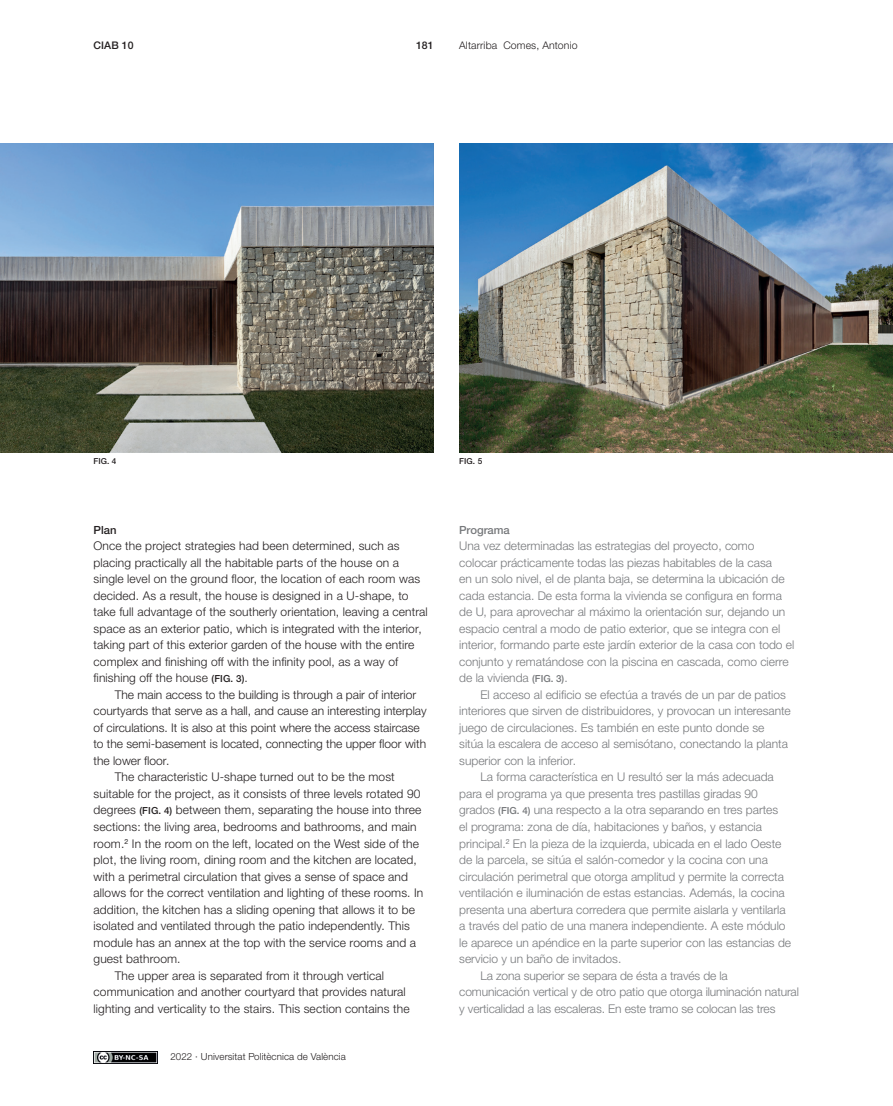
<style>
.page{position:relative;width:893px;height:1106px;background:#fff}
.page>*{position:absolute;margin:0;border:0;box-sizing:border-box;transform-origin:0 0}
.t1{font:300 12px/16.5px "Helvetica Neue LTW1 G";color:#76787b}
.t2{font:300 12px/16.5px "Helvetica Neue LTW1 G";letter-spacing:.01em;color:#231f20}
.t3{font:500 11.25px "Helvetica Neue LTW1 G";color:#76787b}
.t4{font:500 11.25px "Helvetica Neue LTW1 G";color:#231f20}
.t5{font:300 10.5px "Helvetica Neue LTW1 G";letter-spacing:.01em;color:#231f20}
.t6{font:500 10.5px "Helvetica Neue LTW1 G";letter-spacing:.01em;color:#231f20}
.t7{font:300 9.75px "Helvetica Neue LTW1 G";letter-spacing:.01em;color:#231f20}
.t8{font:500 8.25px "Helvetica Neue LTW1 G";letter-spacing:.01em;color:#231f20}
.s1{font-weight:500;font-size:9.75px}
</style>
<div class="page">
<img style="left:94px;top:1051px;width:64px;height:12px">
<img style="left:0;top:144px;width:434px;height:308px">
<img style="left:459px;top:144px;width:434px;height:308px">
<p class="t6" style="left:94px;top:39px;width:42px">CIAB 10</p>
<p class="t6" style="left:416px;top:39px;width:19px">181</p>
<p class="t5" style="left:459px;top:39px;width:120px">Altarriba Comes, Antonio</p>
<p class="t8" style="left:94px;top:456px;width:25px">FIG. 4</p>
<p class="t8" style="left:459px;top:456px;width:25px">FIG. 5</p>
<p class="t4" style="left:94px;top:523px;width:24px">Plan</p>
<p class="t2" style="left:94px;top:538px;width:336px">Once the project strategies had been determined, such as placing practically all the habitable parts of the house on a single level on the ground floor, the location of each room was decided. As a result, the house is designed in a U-shape, to take full advantage of the southerly orientation, leaving a central space as an exterior patio, which is integrated with the interior, taking part of this exterior garden of the house with the entire complex and finishing off with the infinity pool, as a way of finishing off the house <span class="s1">(FIG. 3)</span>.</p>
<p class="t2" style="left:115px;top:686px;width:303px">The main access to the building is through a pair of interior</p>
<p class="t2" style="left:94px;top:703px;width:335px">courtyards that serve as a hall, and cause an interesting interplay</p>
<p class="t2" style="left:94px;top:719px;width:328px">of circulations. It is also at this point where the access staircase</p>
<p class="t2" style="left:94px;top:736px;width:334px">to the semi-basement is located, connecting the upper floor with</p>
<p class="t2" style="left:94px;top:752px;width:77px">the lower floor.</p>
<p class="t2" style="left:115px;top:769px;width:281px">The characteristic U-shape turned out to be the most</p>
<p class="t2" style="left:94px;top:785px;width:328px">suitable for the project, as it consists of three levels rotated 90</p>
<p class="t2" style="left:94px;top:802px;width:329px">degrees <span class="s1">(FIG. 4)</span> between them, separating the house into three</p>
<p class="t2" style="left:94px;top:818px;width:325px">sections: the living area, bedrooms and bathrooms, and main</p>
<p class="t2" style="left:94px;top:835px;width:327px">room.<sup>2</sup> In the room on the left, located on the West side of the</p>
<p class="t2" style="left:94px;top:851px;width:325px">plot, the living room, dining room and the kitchen are located,</p>
<p class="t2" style="left:94px;top:868px;width:316px">with a perimetral circulation that gives a sense of space and</p>
<p class="t2" style="left:94px;top:884px;width:331px">allows for the correct ventilation and lighting of these rooms. In</p>
<p class="t2" style="left:94px;top:901px;width:323px">addition, the kitchen has a sliding opening that allows it to be</p>
<p class="t2" style="left:94px;top:917px;width:318px">isolated and ventilated through the patio independently. This</p>
<p class="t2" style="left:94px;top:934px;width:324px">module has an annex at the top with the service rooms and a</p>
<p class="t2" style="left:94px;top:950px;width:89px">guest bathroom.</p>
<p class="t2" style="left:115px;top:967px;width:271px">The upper area is separated from it through vertical</p>
<p class="t2" style="left:94px;top:983px;width:314px">communication and another courtyard that provides natural</p>
<p class="t2" style="left:94px;top:1000px;width:318px">lighting and verticality to the stairs. This section contains the</p>
<p class="t7" style="left:170px;top:1050px;width:177px">2022 · Universitat Politècnica de València</p>
<p class="t3" style="left:459px;top:523px;width:52px">Programa</p>
<p class="t1" style="left:459px;top:538px;width:337px">Una vez determinadas las estrategias del proyecto, como colocar prácticamente todas las piezas habitables de la casa<br>en un solo nivel, el de planta baja, se determina la ubicación de cada estancia. De esta forma la vivienda se configura en forma de U, para aprovechar al máximo la orientación sur, dejando un espacio central a modo de patio exterior, que se integra con el interior, formando parte este jardín exterior de la casa con todo el conjunto y rematándose con la piscina en cascada, como cierre de la vivienda <span class="s1">(FIG. 3)</span>.</p>
<p class="t1" style="left:459px;top:686px;width:333px;text-indent:21px">El acceso al edificio se efectúa a través de un par de patios interiores que sirven de distribuidores, y provocan un interesante juego de circulaciones. Es también en este punto donde se sitúa la escalera de acceso al semisótano, conectando la planta superior con la inferior.</p>
<p class="t1" style="left:480px;top:769px;width:295px">La forma característica en U resultó ser la más adecuada</p>
<p class="t1" style="left:459px;top:785px;width:300px">para el programa ya que presenta tres pastillas giradas 90</p>
<p class="t1" style="left:459px;top:802px;width:321px">grados <span class="s1">(FIG. 4)</span> una respecto a la otra separando en tres partes</p>
<p class="t1" style="left:459px;top:818px;width:304px">el programa: zona de día, habitaciones y baños, y estancia</p>
<p class="t1" style="left:459px;top:835px;width:324px">principal.<sup>2</sup> En la pieza de la izquierda, ubicada en el lado Oeste</p>
<p class="t1" style="left:459px;top:851px;width:310px">de la parcela, se sitúa el salón-comedor y la cocina con una</p>
<p class="t1" style="left:459px;top:868px;width:326px">circulación perimetral que otorga amplitud y permite la correcta</p>
<p class="t1" style="left:459px;top:884px;width:327px">ventilación e iluminación de estas estancias. Además, la cocina</p>
<p class="t1" style="left:459px;top:901px;width:328px">presenta una abertura corredera que permite aislarla y ventilarla</p>
<p class="t1" style="left:459px;top:917px;width:328px">a través del patio de una manera independiente. A este módulo</p>
<p class="t1" style="left:459px;top:934px;width:333px">le aparece un apéndice en la parte superior con las estancias de</p>
<p class="t1" style="left:459px;top:950px;width:164px">servicio y un baño de invitados.</p>
<p class="t1" style="left:480px;top:967px;width:249px">La zona superior se separa de ésta a través de la</p>
<p class="t1" style="left:459px;top:983px;width:341px">comunicación vertical y de otro patio que otorga iluminación natural</p>
<p class="t1" style="left:459px;top:1000px;width:318px">y verticalidad a las escaleras. En este tramo se colocan las tres</p>
</div>
